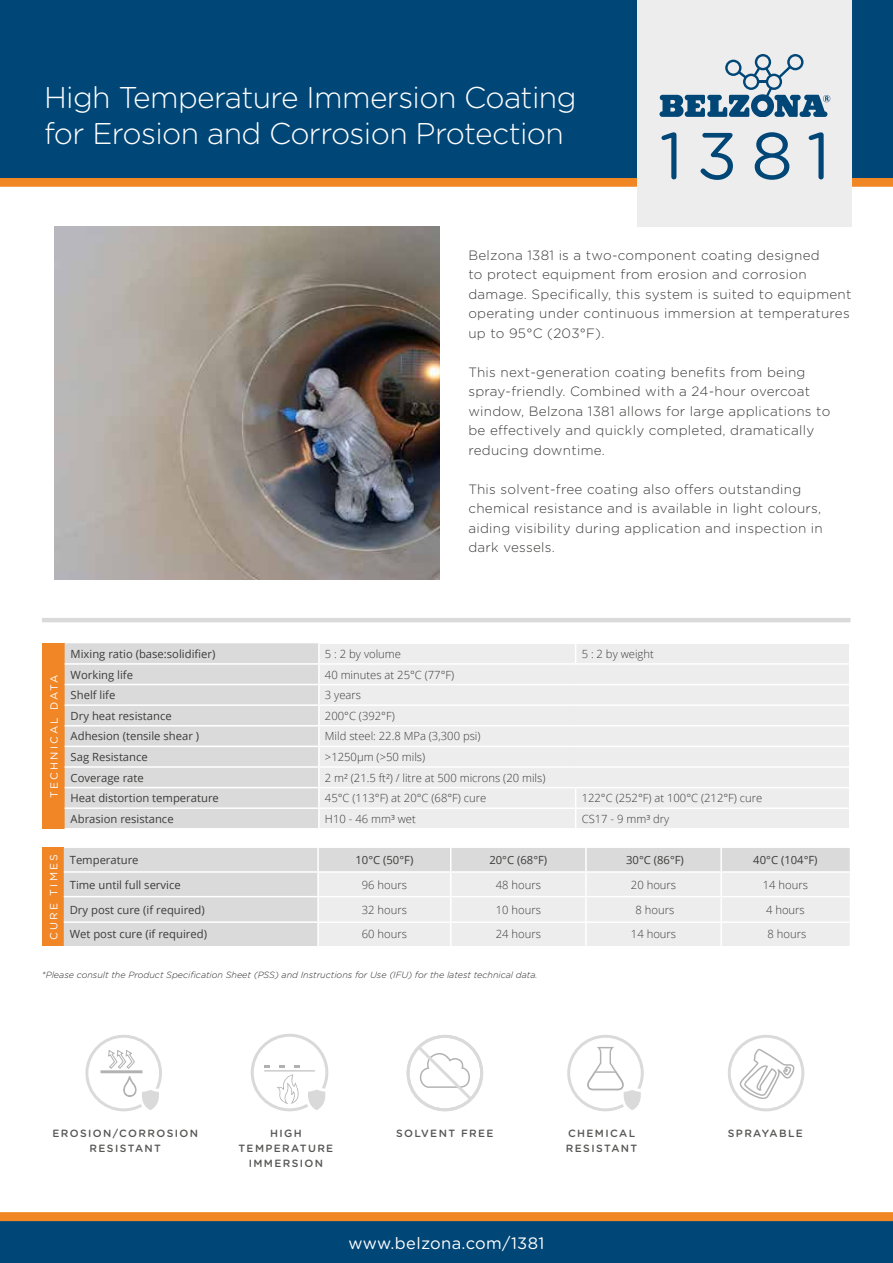
<style>
.page{position:relative;width:893px;height:1263px;background:#fff}
.page>*{position:absolute;margin:0;border:0;box-sizing:border-box;transform-origin:0 0}
.t1{font:66px "Gotham Rounded";color:#004676}
.t2{font:300 30px/36px "Gotham Rounded";letter-spacing:-.02em;color:#fff}
.t3{font:16.5px "Gotham Rounded";letter-spacing:.02em;color:#fff}
.t4{font:300 13.5px/19.5px "Gotham Rounded";letter-spacing:.02em;color:#3c3c3b}
.t5{font:300 11.25px "Open Sans";color:#3c3c3b}
.t6{font:11.25px "Open Sans";color:#3c3c3b}
.t7{font:500 10.5px/14.9px "Gotham Rounded";letter-spacing:.13em;color:#575756;text-align:center}
.t8{font:10.5px "Gotham Rounded";letter-spacing:.2em;color:#fff}
.t9{font:italic 300 9px "Gotham Rounded";color:#282827}
</style>
<div class="page">
<div style="left:0;top:178px;width:893px;height:9px;background:#f18625"></div>
<div style="left:0;top:0;width:893px;height:178px;background:#004676"></div>
<div style="left:0;top:1220px;width:893px;height:43px;background:#004676"></div>
<div style="left:638px;top:0;width:214px;height:226px;background:#ededed"></div>
<svg style="left:659px;top:54px;width:171px;height:63px"></svg>
<div style="left:0;top:1212px;width:893px;height:9px;background:#f18625"></div>
<img style="left:54px;top:226px;width:386px;height:354px">
<hr style="left:42px;top:618px;width:808px;height:4px;background:#dadada">
<svg style="left:85px;top:1035px;width:77px;height:76px"></svg>
<svg style="left:407px;top:1035px;width:76px;height:76px"></svg>
<svg style="left:567px;top:1035px;width:77px;height:76px"></svg>
<svg style="left:728px;top:1035px;width:76px;height:76px"></svg>
<svg style="left:251px;top:1034px;width:77px;height:77px"></svg>
<div style="left:43px;top:848px;width:21px;height:98px;background:#f18626"></div>
<div style="left:64px;top:848px;width:253px;height:98px;background:#dadada"></div>
<svg style="left:319px;top:848px;width:531px;height:98px;background:#e8e8e8"></svg>
<hr style="left:64px;top:871px;width:254px;height:2px;background:#fff">
<hr style="left:318px;top:871px;width:133px;height:2px;background:#fff">
<hr style="left:451px;top:871px;width:135px;height:2px;background:#fff">
<hr style="left:586px;top:871px;width:135px;height:2px;background:#fff">
<hr style="left:721px;top:871px;width:129px;height:2px;background:#fff">
<hr style="left:585px;top:848px;width:2px;height:23px;background:#fff">
<hr style="left:64px;top:896px;width:254px;height:1px;background:#fff">
<hr style="left:721px;top:896px;width:129px;height:1px;background:#fff">
<hr style="left:64px;top:921px;width:254px;height:2px;background:#fff">
<hr style="left:721px;top:921px;width:129px;height:2px;background:#fff">
<div style="left:43px;top:643px;width:22px;height:186px;background:#f18626"></div>
<div style="left:65px;top:643px;width:253px;height:185px;background:#dadada"></div>
<div style="left:320px;top:644px;width:529px;height:184px;background:#ededed"></div>
<svg style="left:575px;top:644px;width:1px;height:19px"></svg>
<hr style="left:65px;top:663px;width:254px;height:2px;background:#fff">
<hr style="left:319px;top:663px;width:257px;height:2px;background:#fff">
<hr style="left:576px;top:663px;width:274px;height:2px;background:#fff">
<hr style="left:65px;top:684px;width:254px;height:1px;background:#fff">
<hr style="left:319px;top:684px;width:257px;height:1px;background:#fff">
<hr style="left:576px;top:684px;width:274px;height:1px;background:#fff">
<hr style="left:65px;top:704px;width:254px;height:2px;background:#fff">
<hr style="left:319px;top:704px;width:257px;height:2px;background:#fff">
<hr style="left:576px;top:704px;width:274px;height:2px;background:#fff">
<hr style="left:65px;top:725px;width:254px;height:1px;background:#fff">
<hr style="left:319px;top:725px;width:257px;height:1px;background:#fff">
<hr style="left:576px;top:725px;width:274px;height:1px;background:#fff">
<hr style="left:65px;top:746px;width:254px;height:1px;background:#fff">
<hr style="left:319px;top:746px;width:257px;height:1px;background:#fff">
<hr style="left:576px;top:746px;width:274px;height:1px;background:#fff">
<hr style="left:65px;top:766px;width:254px;height:2px;background:#fff">
<hr style="left:319px;top:766px;width:257px;height:2px;background:#fff">
<hr style="left:576px;top:766px;width:274px;height:2px;background:#fff">
<hr style="left:65px;top:787px;width:254px;height:1px;background:#fff">
<hr style="left:319px;top:787px;width:257px;height:1px;background:#fff">
<hr style="left:576px;top:787px;width:274px;height:1px;background:#fff">
<hr style="left:65px;top:807px;width:254px;height:2px;background:#fff">
<hr style="left:319px;top:807px;width:257px;height:2px;background:#fff">
<hr style="left:576px;top:807px;width:274px;height:2px;background:#fff">
<svg style="left:575px;top:788px;width:1px;height:40px"></svg>
<h2 class="t2" style="left:44px;top:78px;width:534px">High Temperature Immersion Coating for Erosion and Corrosion Protection</h2>
<h1 class="t1" style="left:659px;top:110px;width:172px">1381</h1>
<p class="t4" style="left:468px;top:244px;width:385px">Belzona 1381 is a two-component coating designed<br>to protect equipment from erosion and corrosion damage. Specifically, this system is suited to equipment operating under continuous immersion at temperatures up to 95°C (203°F).</p>
<p class="t4" style="left:468px;top:361px;width:363px">This next-generation coating benefits from being spray-friendly. Combined with a 24-hour overcoat window, Belzona 1381 allows for large applications to be effectively and quickly completed, dramatically reducing downtime.</p>
<p class="t4" style="left:468px;top:478px;width:356px">This solvent-free coating also offers outstanding chemical resistance and is available in light colours, aiding visibility during application and inspection in dark vessels.</p>
<p class="t8" style="left:47px;top:798px;width:125px;rotate:-90deg">TECHNICAL DATA</p>
<p class="t6" style="left:71px;top:646px;width:146px">Mixing ratio (base:solidifier)</p>
<p class="t5" style="left:325px;top:646px;width:78px">5 : 2 by volume</p>
<p class="t5" style="left:582px;top:646px;width:74px">5 : 2 by weight</p>
<p class="t6" style="left:71px;top:667px;width:64px">Working life</p>
<p class="t5" style="left:325px;top:667px;width:131px">40 minutes at 25°C (77°F)</p>
<p class="t6" style="left:71px;top:687px;width:46px">Shelf life</p>
<p class="t5" style="left:325px;top:687px;width:38px">3 years</p>
<p class="t6" style="left:71px;top:708px;width:103px">Dry heat resistance</p>
<p class="t5" style="left:325px;top:708px;width:71px">200°C (392°F)</p>
<p class="t6" style="left:71px;top:728px;width:130px">Adhesion (tensile shear )</p>
<p class="t5" style="left:325px;top:728px;width:157px">Mild steel: 22.8 MPa (3,300 psi)</p>
<p class="t6" style="left:71px;top:749px;width:79px">Sag Resistance</p>
<p class="t5" style="left:325px;top:749px;width:102px">&gt;1250μm (&gt;50 mils)</p>
<p class="t6" style="left:71px;top:770px;width:75px">Coverage rate</p>
<p class="t5" style="left:325px;top:770px;width:222px">2 m² (21.5 ft²) / litre at 500 microns (20 mils)</p>
<p class="t6" style="left:71px;top:790px;width:150px">Heat distortion temperature</p>
<p class="t5" style="left:325px;top:790px;width:163px">45°C (113°F) at 20°C (68°F) cure</p>
<p class="t5" style="left:582px;top:790px;width:182px">122°C (252°F) at 100°C (212°F) cure</p>
<p class="t6" style="left:71px;top:811px;width:104px">Abrasion resistance</p>
<p class="t5" style="left:325px;top:811px;width:92px">H10 - 46 mm³ wet</p>
<p class="t5" style="left:582px;top:811px;width:89px">CS17 - 9 mm³ dry</p>
<p class="t8" style="left:46px;top:939px;width:87px;rotate:-90deg">CURE TIMES</p>
<p class="t6" style="left:70px;top:852px;width:70px">Temperature</p>
<p class="t6" style="left:355px;top:852px;width:59px">10°C (50°F)</p>
<p class="t6" style="left:489px;top:852px;width:59px">20°C (68°F)</p>
<p class="t6" style="left:626px;top:852px;width:59px">30°C (86°F)</p>
<p class="t6" style="left:753px;top:852px;width:66px">40°C (104°F)</p>
<p class="t6" style="left:70px;top:877px;width:112px">Time until full service</p>
<p class="t5" style="left:362px;top:877px;width:47px">96 hours</p>
<p class="t5" style="left:496px;top:877px;width:47px">48 hours</p>
<p class="t5" style="left:631px;top:877px;width:47px">20 hours</p>
<p class="t5" style="left:763px;top:877px;width:47px">14 hours</p>
<p class="t6" style="left:70px;top:902px;width:137px">Dry post cure (if required)</p>
<p class="t5" style="left:362px;top:902px;width:47px">32 hours</p>
<p class="t5" style="left:496px;top:902px;width:47px">10 hours</p>
<p class="t5" style="left:636px;top:902px;width:40px">8 hours</p>
<p class="t5" style="left:766px;top:902px;width:40px">4 hours</p>
<p class="t6" style="left:70px;top:926px;width:139px">Wet post cure (if required)</p>
<p class="t5" style="left:362px;top:926px;width:47px">60 hours</p>
<p class="t5" style="left:496px;top:926px;width:47px">24 hours</p>
<p class="t5" style="left:631px;top:926px;width:47px">14 hours</p>
<p class="t5" style="left:767px;top:926px;width:40px">8 hours</p>
<p class="t9" style="left:42px;top:969px;width:497px">*Please consult the Product Specification Sheet (PSS) and Instructions for Use (IFU) for the latest technical data.</p>
<p class="t7" style="left:53px;top:1125px;width:147px">EROSION/CORROSION<br>RESISTANT</p>
<p class="t7" style="left:270px;top:1125px;width:33px">HIGH</p>
<p class="t7" style="left:728px;top:1125px;width:77px">SPRAYABLE</p>
<p class="t7" style="left:396px;top:1125px;width:99px">SOLVENT FREE</p>
<p class="t7" style="left:566px;top:1125px;width:73px;text-align:left">CHEMICAL<br>RESISTANT</p>
<p class="t7" style="left:238px;top:1140px;width:96px">TEMPERATURE<br>IMMERSION</p>
<p class="t3" style="left:349px;top:1231px;width:197px">www.belzona.com/1381</p>
</div>
